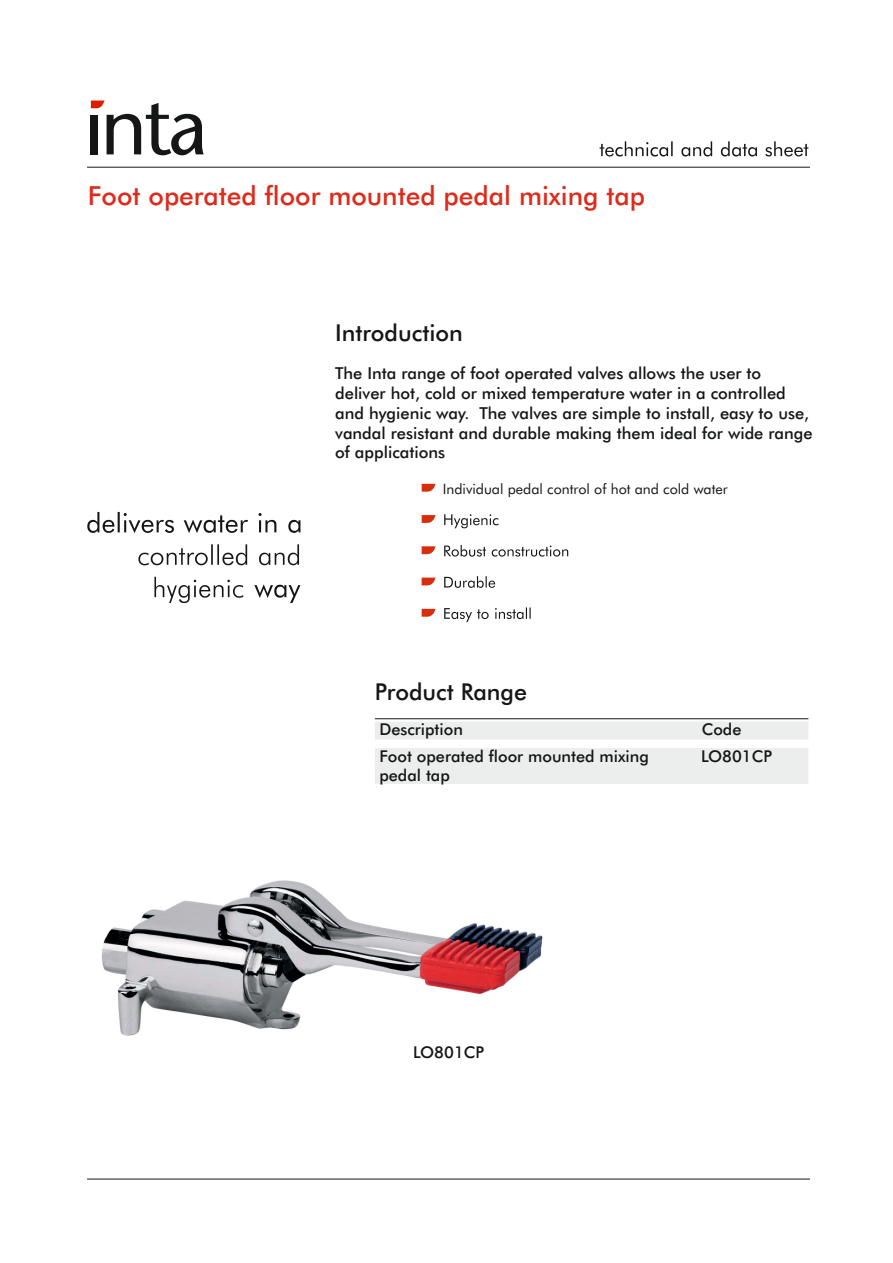
<style>
.page{position:relative;width:893px;height:1263px;background:#fff}
.page>*{position:absolute;margin:0;border:0;box-sizing:border-box;transform-origin:0 0}
.t1{font:500 26.25px "Futura BT";color:#dd2b1c}
.t2{font:500 23.25px "Futura BT";color:#151616}
.t3{font:500 16.5px/19.8px "Futura BT";color:#151616}
.t4{font:500 16.35px/19.5px "Futura BT";color:#151616}
.t5{font:14.25px "Futura BT";color:#151616}
</style>
<div class="page">
<hr style="left:87px;top:167px;width:723px;height:1px;background:#151616">
<svg style="left:600px;top:141px;width:208px;height:15px"></svg>
<svg style="left:87px;top:512px;width:213px;height:21px"></svg>
<svg style="left:138px;top:544px;width:161px;height:21px"></svg>
<svg style="left:154px;top:577px;width:89px;height:26px"></svg>
<svg style="left:254px;top:585px;width:46px;height:18px"></svg>
<svg style="left:422px;top:484px;width:13px;height:8px"></svg>
<svg style="left:422px;top:515px;width:13px;height:8px"></svg>
<svg style="left:444px;top:514px;width:54px;height:14px"></svg>
<svg style="left:422px;top:546px;width:13px;height:8px"></svg>
<svg style="left:444px;top:545px;width:124px;height:12px"></svg>
<svg style="left:422px;top:578px;width:13px;height:7px"></svg>
<svg style="left:444px;top:576px;width:51px;height:12px"></svg>
<svg style="left:422px;top:609px;width:13px;height:8px"></svg>
<svg style="left:444px;top:607px;width:87px;height:15px"></svg>
<hr style="left:375px;top:718px;width:433px;height:1px;background:#151616">
<div style="left:375px;top:721px;width:433px;height:18px;background:#eceded"></div>
<div style="left:375px;top:748px;width:433px;height:18px;background:#eceded"></div>
<div style="left:375px;top:766px;width:433px;height:18px;background:#eceded"></div>
<hr style="left:87px;top:1179px;width:723px;height:1px;background:#151616">
<svg style="left:91px;top:100px;width:113px;height:55px"></svg>
<img style="left:101px;top:880px;width:442px;height:156px">
<h1 class="t1" style="left:88px;top:185px;width:559px">Foot operated floor mounted pedal mixing tap</h1>
<h2 class="t2" style="left:335px;top:324px;width:129px">Introduction</h2>
<p class="t3" style="left:335px;top:365px;width:479px">The Inta range of foot operated valves allows the user to deliver hot, cold or mixed temperature water in a controlled and hygienic way. The valves are simple to install, easy to use, vandal resistant and durable making them ideal for wide range of applications</p>
<p class="t5" style="left:443px;top:483px;width:286px">Individual pedal control of hot and cold water</p>
<h2 class="t2" style="left:375px;top:682px;width:154px">Product Range</h2>
<p class="t4" style="left:379px;top:721px;width:85px">Description</p>
<p class="t4" style="left:701px;top:718px;width:73px;line-height:26.2px">Code<br>LO801CP</p>
<p class="t4" style="left:379px;top:748px;width:271px">Foot operated floor mounted mixing pedal tap</p>
<p class="t4" style="left:413px;top:1044px;width:73px">LO801CP</p>
</div>
